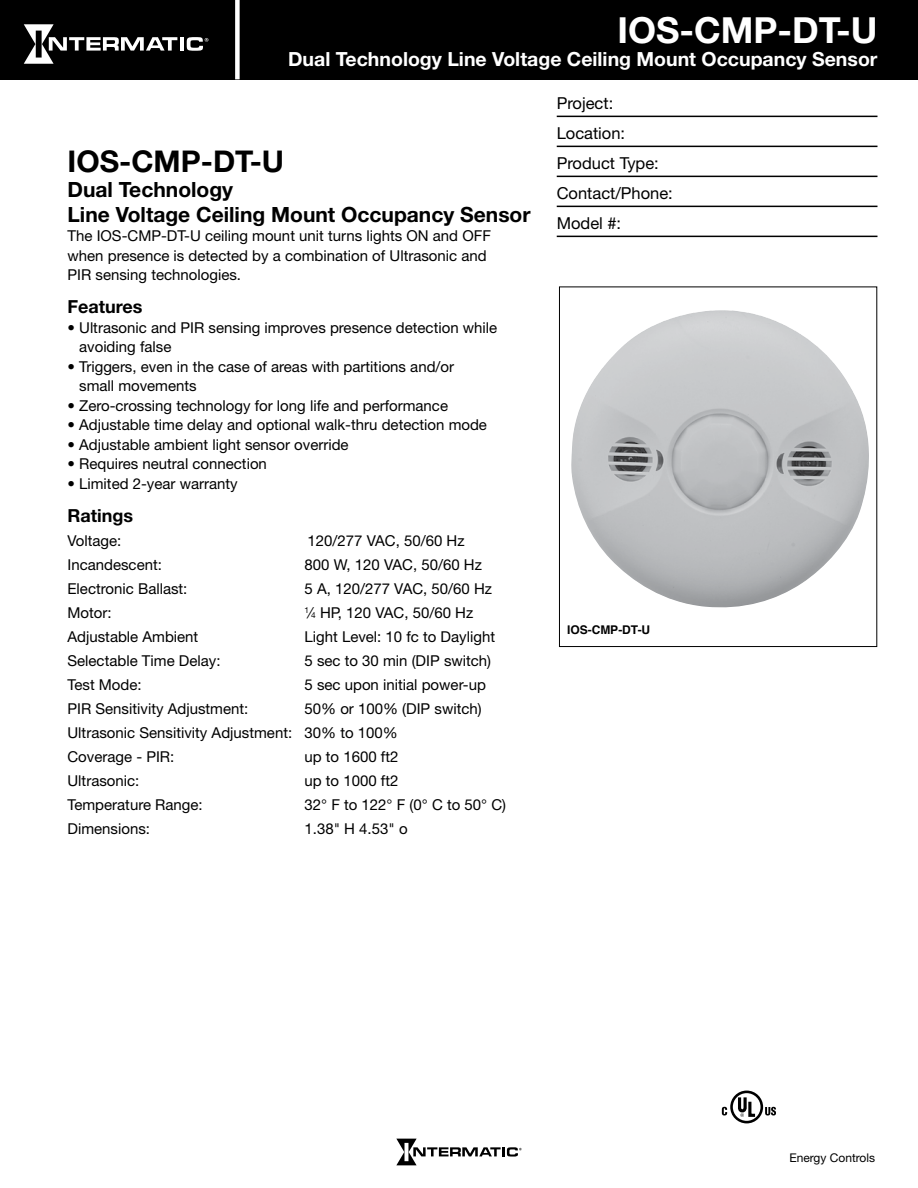
<style>
.page{position:relative;width:918px;height:1188px;background:#fff}
.page>*{position:absolute;margin:0;border:0;box-sizing:border-box;transform-origin:0 0}
.t1{font:700 36px "Helvetica Neue LT Std";color:#fff}
.t2{font:700 30px "Helvetica Neue LT Std";color:#000}
.t3{font:700 21px/25.2px "Helvetica Neue LT Std";color:#000}
.t4{font:700 19.5px "Helvetica Neue LT Std";color:#fff}
.t5{font:700 18px "Helvetica Neue LT Std";color:#000}
.t6{font:16.5px/30px "Helvetica Neue LT Std";color:#000}
.t7{font:15px/19.5px "Helvetica Neue LT Std";color:#000}
.t8{font:12px "Helvetica Neue LT Std";color:#000}
.t9{font:700 12px "Helvetica";color:#000}
.s1{font-size:8.25px}
</style>
<div class="page">
<svg style="left:396px;top:1139px;width:126px;height:26px"></svg>
<div style="left:0;top:0;width:918px;height:80px;background:#000"></div>
<hr style="left:180px;top:37px;width:4px;height:14px;background:#fff">
<svg style="left:187px;top:37px;width:21px;height:14px"></svg>
<svg style="left:24px;top:24px;width:153px;height:40px"></svg>
<div style="left:235px;top:0;width:5px;height:79px;background:#fff"></div>
<hr style="left:557px;top:116px;width:321px;height:1px;background:#000">
<hr style="left:557px;top:146px;width:321px;height:1px;background:#000">
<hr style="left:557px;top:176px;width:321px;height:1px;background:#000">
<hr style="left:557px;top:206px;width:321px;height:1px;background:#000">
<hr style="left:557px;top:236px;width:321px;height:1px;background:#000">
<div style="left:730px;top:1091px;width:33px;height:32px;border:3px solid #000;border-radius:50%"></div>
<svg style="left:736px;top:1094px;width:22px;height:24px"></svg>
<svg style="left:722px;top:1107px;width:5px;height:9px"></svg>
<svg style="left:765px;top:1107px;width:11px;height:9px"></svg>
<img style="left:571px;top:310px;width:298px;height:298px">
<div style="left:559px;top:287px;width:318px;height:360px;border:1px solid #000"></div>
<h1 class="t1" style="left:618px;top:8px;width:261px">IOS-CMP-DT-U</h1>
<h3 class="t4" style="left:288px;top:47px;width:591px">Dual Technology Line Voltage Ceiling Mount Occupancy Sensor</h3>
<h2 class="t2" style="left:68px;top:142px;width:218px">IOS-CMP-DT-U</h2>
<h3 class="t3" style="left:68px;top:176px;width:465px">Dual Technology<br>Line Voltage Ceiling Mount Occupancy Sensor</h3>
<p class="t7" style="left:68px;top:226px;width:425px">The IOS-CMP-DT-U ceiling mount unit turns lights ON and OFF when presence is detected by a combination of Ultrasonic and<br>PIR sensing technologies.</p>
<p class="t5" style="left:68px;top:296px;width:77px">Features</p>
<p class="t7" style="left:79px;top:318px;width:420px;text-indent:-12px">• Ultrasonic and PIR sensing improves presence detection while avoiding false</p>
<p class="t7" style="left:79px;top:357px;width:377px;text-indent:-12px">• Triggers, even in the case of areas with partitions and/or small movements</p>
<p class="t7" style="left:68px;top:396px;width:382px">• Zero-crossing technology for long life and performance</p>
<p class="t7" style="left:68px;top:415px;width:421px">• Adjustable time delay and optional walk-thru detection mode</p>
<p class="t7" style="left:68px;top:435px;width:283px">• Adjustable ambient light sensor override</p>
<p class="t7" style="left:68px;top:454px;width:201px">• Requires neutral connection</p>
<p class="t7" style="left:68px;top:474px;width:172px">• Limited 2-year warranty</p>
<p class="t5" style="left:68px;top:504px;width:67px">Ratings</p>
<p class="t7" style="left:68px;top:531px;width:55px">Voltage:</p>
<p class="t7" style="left:308px;top:531px;width:159px">120/277 VAC, 50/60 Hz</p>
<p class="t7" style="left:68px;top:555px;width:96px">Incandescent:</p>
<p class="t7" style="left:304px;top:555px;width:179px">800 W, 120 VAC, 50/60 Hz</p>
<p class="t7" style="left:68px;top:579px;width:121px">Electronic Ballast:</p>
<p class="t7" style="left:304px;top:579px;width:189px">5 A, 120/277 VAC, 50/60 Hz</p>
<p class="t7" style="left:68px;top:603px;width:46px">Motor:</p>
<p class="t7" style="left:304px;top:603px;width:170px"><sup>1</sup>⁄<span class="s1">4</span> HP, 120 VAC, 50/60 Hz</p>
<p class="t7" style="left:68px;top:627px;width:132px">Adjustable Ambient</p>
<p class="t7" style="left:305px;top:627px;width:192px">Light Level: 10 fc to Daylight</p>
<p class="t7" style="left:68px;top:651px;width:155px">Selectable Time Delay:</p>
<p class="t7" style="left:305px;top:651px;width:188px">5 sec to 30 min (DIP switch)</p>
<p class="t7" style="left:68px;top:675px;width:76px">Test Mode:</p>
<p class="t7" style="left:305px;top:675px;width:183px">5 sec upon initial power-up</p>
<p class="t7" style="left:68px;top:699px;width:182px">PIR Sensitivity Adjustment:</p>
<p class="t7" style="left:68px;top:696px;width:416px;line-height:24px;text-indent:237px">50% or 100% (DIP switch)<br>Ultrasonic Sensitivity Adjustment: 30% to 100%<br>Coverage - PIR:</p>
<p class="t7" style="left:305px;top:747px;width:95px">up to 1600 ft2</p>
<p class="t7" style="left:68px;top:771px;width:73px">Ultrasonic:</p>
<p class="t7" style="left:305px;top:771px;width:95px">up to 1000 ft2</p>
<p class="t7" style="left:68px;top:795px;width:137px">Temperature Range:</p>
<p class="t7" style="left:305px;top:795px;width:203px">32° F to 122° F (0° C to 50° C)</p>
<p class="t7" style="left:68px;top:819px;width:84px">Dimensions:</p>
<p class="t7" style="left:305px;top:819px;width:105px">1.38" H 4.53" o</p>
<p class="t6" style="left:557px;top:88px;width:118px">Project:<br>Location:<br>Product Type:<br>Contact/Phone:<br>Model #:</p>
<p class="t9" style="left:567px;top:620px;width:85px">IOS-CMP-DT-U</p>
<p class="t8" style="left:789px;top:1151px;width:87px">Energy Controls</p>
</div>
